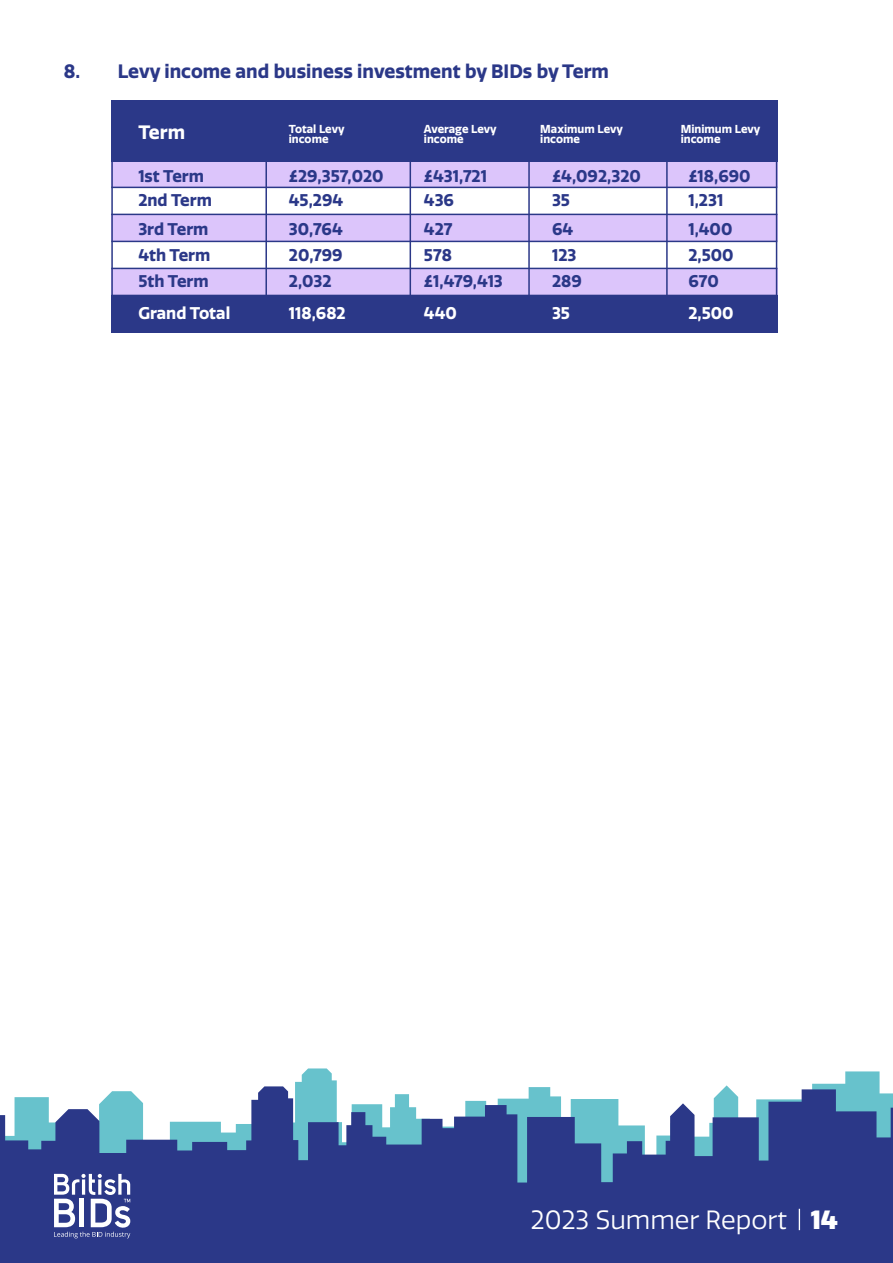
<style>
.page{position:relative;width:893px;height:1263px;background:#fff}
.page>*{position:absolute;margin:0;border:0;box-sizing:border-box;transform-origin:0 0}
.t1{font:25.65px "Quatro";color:#fff}
.t2{font:900 25.65px "Quatro";color:#fff}
.t3{font:700 18.9px "Quatro";color:#2b3888}
.t4{font:700 18.9px "Quatro";color:#fff}
.t5{font:700 16.5px "Quatro";color:#2b3888}
.t6{font:700 16.5px "Quatro";color:#fff}
.t7{font:700 11.25px/10.5px "Quatro";color:#fff}
</style>
<div class="page">
<div style="left:111px;top:160px;width:666px;height:27px;background:#dcc5fb"></div>
<div style="left:111px;top:214px;width:666px;height:27px;background:#dcc5fb"></div>
<div style="left:111px;top:268px;width:666px;height:27px;background:#dcc5fb"></div>
<div style="left:111px;top:100px;width:666px;height:61px;background:#2b3888"></div>
<div style="left:111px;top:295px;width:666px;height:38px;background:#2b3888"></div>
<hr style="left:111px;top:187px;width:666px;height:1px;background:#2b3888">
<hr style="left:111px;top:214px;width:666px;height:1px;background:#2b3888">
<hr style="left:111px;top:241px;width:666px;height:1px;background:#2b3888">
<hr style="left:111px;top:268px;width:666px;height:1px;background:#2b3888">
<hr style="left:265px;top:139px;width:2px;height:194px;background:#2b3888">
<hr style="left:111px;top:112px;width:2px;height:220px;background:#2b3888">
<hr style="left:776px;top:112px;width:1px;height:220px;background:#2b3888">
<hr style="left:410px;top:139px;width:1px;height:194px;background:#2b3888">
<hr style="left:528px;top:139px;width:2px;height:194px;background:#2b3888">
<hr style="left:666px;top:139px;width:2px;height:194px;background:#2b3888">
<svg style="left:295px;top:1068px;width:585px;height:18px"></svg>
<svg style="left:0;top:1086px;width:893px;height:98px;fill:#2b3888"></svg>
<div style="left:0;top:1184px;width:893px;height:79px;background:#2b3888"></div>
<svg style="left:799px;top:1209px;width:1px;height:21px"></svg>
<div style="left:29px;top:1153px;width:127px;height:72px;background:#2b3888"></div>
<svg style="left:54px;top:1174px;width:76px;height:64px"></svg>
<p class="t3" style="left:64px;top:60px;width:547px">8. Levy income and business investment by BIDs by Term</p>
<p class="t7" style="left:289px;top:124px;width:57px">Total Levy income</p>
<p class="t4" style="left:138px;top:121px;width:48px">Term</p>
<p class="t7" style="left:424px;top:124px;width:74px">Average Levy income</p>
<p class="t7" style="left:540px;top:124px;width:84px">Maximum Levy income</p>
<p class="t7" style="left:681px;top:124px;width:81px">Minimum Levy income</p>
<p class="t5" style="left:138px;top:167px;width:67px">1st Term</p>
<p class="t5" style="left:289px;top:167px;width:96px">£29,357,020</p>
<p class="t5" style="left:424px;top:167px;width:65px">£431,721</p>
<p class="t5" style="left:552px;top:167px;width:90px">£4,092,320</p>
<p class="t5" style="left:688px;top:167px;width:64px">£18,690</p>
<p class="t5" style="left:289px;top:190px;width:56px">45,294</p>
<p class="t5" style="left:424px;top:190px;width:32px">436</p>
<p class="t5" style="left:552px;top:190px;width:20px">35</p>
<p class="t5" style="left:688px;top:190px;width:36px">1,231</p>
<p class="t5" style="left:289px;top:219px;width:55px">30,764</p>
<p class="t5" style="left:424px;top:219px;width:30px">427</p>
<p class="t5" style="left:552px;top:219px;width:23px">64</p>
<p class="t5" style="left:688px;top:219px;width:46px">1,400</p>
<p class="t5" style="left:289px;top:245px;width:55px">20,799</p>
<p class="t5" style="left:424px;top:245px;width:29px">578</p>
<p class="t5" style="left:552px;top:245px;width:26px">123</p>
<p class="t5" style="left:688px;top:245px;width:47px">2,500</p>
<p class="t5" style="left:289px;top:271px;width:44px">2,032</p>
<p class="t5" style="left:424px;top:271px;width:80px">£1,479,413</p>
<p class="t5" style="left:552px;top:271px;width:31px">289</p>
<p class="t5" style="left:688px;top:271px;width:32px">670</p>
<p class="t6" style="left:289px;top:303px;width:58px">118,682</p>
<p class="t6" style="left:424px;top:303px;width:34px">440</p>
<p class="t6" style="left:552px;top:303px;width:20px">35</p>
<p class="t6" style="left:688px;top:303px;width:47px">2,500</p>
<p class="t5" style="left:138px;top:190px;width:75px">2nd Term</p>
<p class="t5" style="left:138px;top:219px;width:72px">3rd Term</p>
<p class="t5" style="left:138px;top:245px;width:74px">4th Term</p>
<p class="t5" style="left:138px;top:271px;width:72px">5th Term</p>
<p class="t6" style="left:138px;top:303px;width:93px">Grand Total</p>
<p class="t1" style="left:531px;top:1205px;width:257px">2023 Summer Report</p>
<p class="t2" style="left:811px;top:1204px;width:29px">14</p>
</div>
